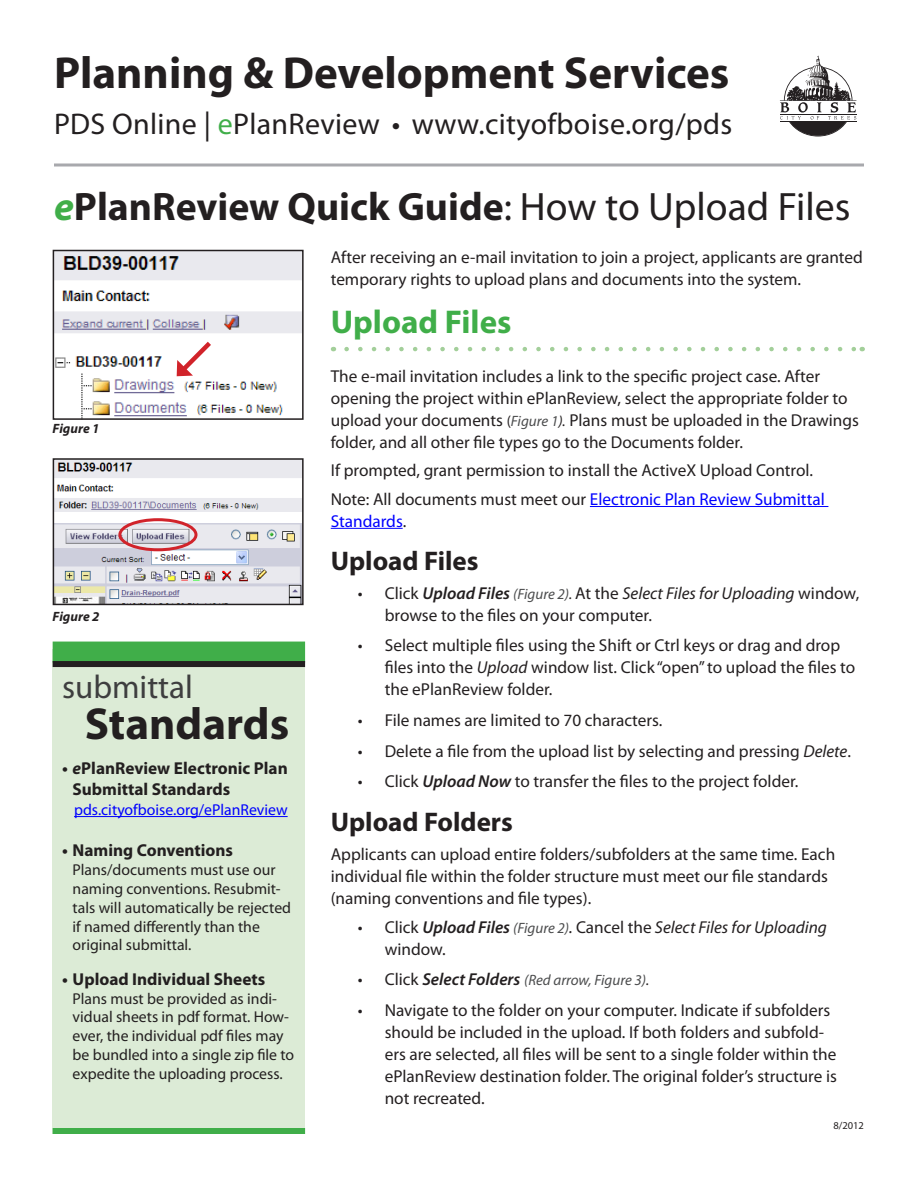
<style>
.page{position:relative;width:918px;height:1188px;background:#fff}
.page>*{position:absolute;margin:0;border:0;box-sizing:border-box;transform-origin:0 0}
.t1{font:700 45px "Myriad Pro";color:#231f20}
.t2{font:700 39.75px "Myriad Pro";color:#231f20}
.Text{font:700 33px "Myriad Pro";color:#40ae49}
.t3{font:33px "Myriad Pro";color:#3e3e3f}
.t4{font:30px "Myriad Pro";letter-spacing:.01em;color:#231f20}
.Text-2{font:700 27px "Myriad Pro";color:#231f20}
.Text-3{font:17.25px/21.8px "Myriad Pro";color:#231f20}
.t5{font:700 17.25px/20.7px "Myriad Pro";color:#231f20}
.Text-4{font:17.25px/21.9px "Myriad Pro";color:#00f}
.t6{font:italic 17.25px/21.9px "Myriad Pro";color:#231f20}
.t7{font:15.75px/18.9px "Myriad Pro";color:#231f20}
.t8{font:15.75px "Myriad Pro";color:#00f}
.t9{font:italic 15px "Myriad Pro";color:#4b4c4d}
.Text-5{font:italic 700 13.5px "Myriad Pro";color:#231f20}
.t10{font:10.5px "Myriad Pro";color:#231f20}
.s1{color:#40ae49}
.s2{font-style:italic;color:#40ae49}
.s3{font-weight:400}
.s4{font-style:italic}
.s5{font-size:15px}
.s6{font-style:italic;font-size:15px;color:#4b4c4d}
.s7{font-style:italic;font-size:15px}
.s8{color:#231f20}
.s9{font-weight:600;font-style:italic}
.s10{font-style:normal}
.s11{font-weight:600}
.s12{font-size:15px;color:#4b4c4d}
.s13{font-style:normal;font-size:17.25px;color:#231f20}
.s14{font-weight:600;font-size:17.25px;color:#231f20}
</style>
<div class="page">
<svg style="left:780px;top:56px;width:76px;height:80px"></svg>
<hr style="left:54px;top:164px;width:810px;height:2px;background:#a8a9ad">
<svg style="left:347px;top:347px;width:508px;height:4px"></svg>
<hr style="left:590px;top:506px;width:238px;height:1px;background:#00f">
<hr style="left:331px;top:528px;width:72px;height:1px;background:#00f">
<div style="left:53px;top:649px;width:252px;height:485px;background:#dcebd6"></div>
<hr style="left:74px;top:816px;width:214px;height:1px;background:#00f">
<div style="left:53px;top:642px;width:252px;height:21px;background:#40ae49"></div>
<div style="left:53px;top:661px;width:252px;height:6px;background:#231f20"></div>
<div style="left:53px;top:1128px;width:252px;height:6px;background:#40ae49"></div>
<img style="left:56px;top:253px;width:245px;height:164px">
<div style="left:53px;top:250px;width:251px;height:170px;border:2px solid #231f20"></div>
<svg style="left:176px;top:337px;width:40px;height:40px"></svg>
<img style="left:56px;top:461px;width:245px;height:141px">
<div style="left:53px;top:458px;width:251px;height:147px;border:2px solid #231f20"></div>
<div style="left:118px;top:518px;width:79px;height:33px;border:3px solid #d1232a;border-radius:50%"></div>
<p class="t1" style="left:54px;top:43px;width:677px">Planning &amp; Development Services</p>
<p class="t4" style="left:54px;top:106px;width:680px">PDS Online | <span class="s1">e</span>PlanReview • www.cityofboise.org/pds</p>
<p class="t2" style="left:54px;top:180px;width:798px"><span class="s2">e</span>PlanReview Quick Guide<span class="s3">: How to Upload Files</span></p>
<p class="Text-5" style="left:53px;top:419px;width:48px">Figure 1</p>
<p class="Text-5" style="left:53px;top:607px;width:48px">Figure 2</p>
<p class="t3" style="left:62px;top:667px;width:132px">submittal</p>
<p class="t1" style="left:85px;top:694px;width:206px">Standards</p>
<p class="t5" style="left:73px;top:758px;width:217px;text-indent:-10px"><span class="s4">• e</span>PlanReview Electronic Plan<br>Submittal Standards</p>
<p class="t8" style="left:74px;top:800px;width:215px">pds.cityofboise.org/ePlanReview</p>
<p class="t5" style="left:62px;top:839px;width:173px">• Naming Conventions</p>
<p class="t7" style="left:73px;top:860px;width:220px">Plans/documents must use our naming conventions. Resubmit&shy;tals will automatically be rejected if named differently than the original submittal.</p>
<p class="t5" style="left:62px;top:968px;width:205px">• Upload Individual Sheets</p>
<p class="t7" style="left:73px;top:989px;width:223px">Plans must be provided as indi&shy;vidual sheets in pdf format. How&shy;ever, the individual pdf files may be bundled into a single zip file to expedite the uploading process.</p>
<p class="Text-3" style="left:331px;top:246px;width:534px">After receiving an e-mail invitation to join a project, applicants are granted temporary rights to upload plans and documents into the system.</p>
<p class="Text" style="left:331px;top:301px;width:182px">Upload Files</p>
<p class="Text-3" style="left:331px;top:365px;width:530px">The e-mail invitation includes a link to the specific project case. After opening the project within ePlanReview, select the appropriate folder to upload your documents <span class="s5">(</span><span class="s6">Figure 1</span><span class="s7">).</span> Plans must be uploaded in the Drawings folder, and all other file types go to the Documents folder.</p>
<p class="Text-3" style="left:331px;top:459px;width:484px">If prompted, grant permission to install the ActiveX Upload Control.</p>
<p class="Text-4" style="left:331px;top:488px;width:496px"><span class="s8">Note: All documents must meet our</span> Electronic Plan Review Submittal<br>Standards<span class="s8">.</span></p>
<p class="Text-2" style="left:331px;top:544px;width:149px">Upload Files</p>
<p class="Text-3" style="left:385px;top:582px;width:476px;text-indent:-27px">• Click <span class="s9">Upload Files</span> <span class="s6">(Figure 2)</span><span class="s7">.</span> At the <span class="s4">Select Files for Uploading</span> window, browse to the files on your computer.</p>
<p class="Text-3" style="left:385px;top:634px;width:472px;text-indent:-27px">• Select multiple files using the Shift or Ctrl keys or drag and drop files into the <span class="s4">Upload</span> window list. Click “open” to upload the files to the ePlanReview folder.</p>
<p class="Text-3" style="left:358px;top:709px;width:306px">• File names are limited to 70 characters.</p>
<p class="Text-3" style="left:358px;top:740px;width:495px">• Delete a file from the upload list by selecting and pressing <span class="s4">Delete</span>.</p>
<p class="Text-3" style="left:358px;top:770px;width:442px">• Click <span class="s9">Upload Now</span> to transfer the files to the project folder.</p>
<p class="Text-2" style="left:331px;top:805px;width:184px">Upload Folders</p>
<p class="Text-3" style="left:331px;top:843px;width:506px">Applicants can upload entire folders/subfolders at the same time. Each individual file within the folder structure must meet our file standards (naming conventions and file types).</p>
<p class="t6" style="left:385px;top:916px;width:444px;text-indent:-27px"><span class="s10">• Click</span> <span class="s11">Upload Files</span> <span class="s12">(Figure 2)</span>. <span class="s10">Cancel the</span> Select Files for Uploading <span class="s10">window.</span></p>
<p class="t9" style="left:358px;top:971px;width:293px"><span class="s13">• Click</span> <span class="s14">Select Folders</span> (Red arrow, Figure 3)<span class="s8">.</span></p>
<p class="Text-3" style="left:385px;top:999px;width:454px;text-indent:-27px">• Navigate to the folder on your computer. Indicate if subfolders should be included in the upload. If both folders and subfold&shy;ers are selected, all files will be sent to a single folder within the ePlanReview destination folder. The original folder’s structure is not recreated.</p>
<p class="t10" style="left:833px;top:1119px;width:32px">8/2012</p>
</div>
